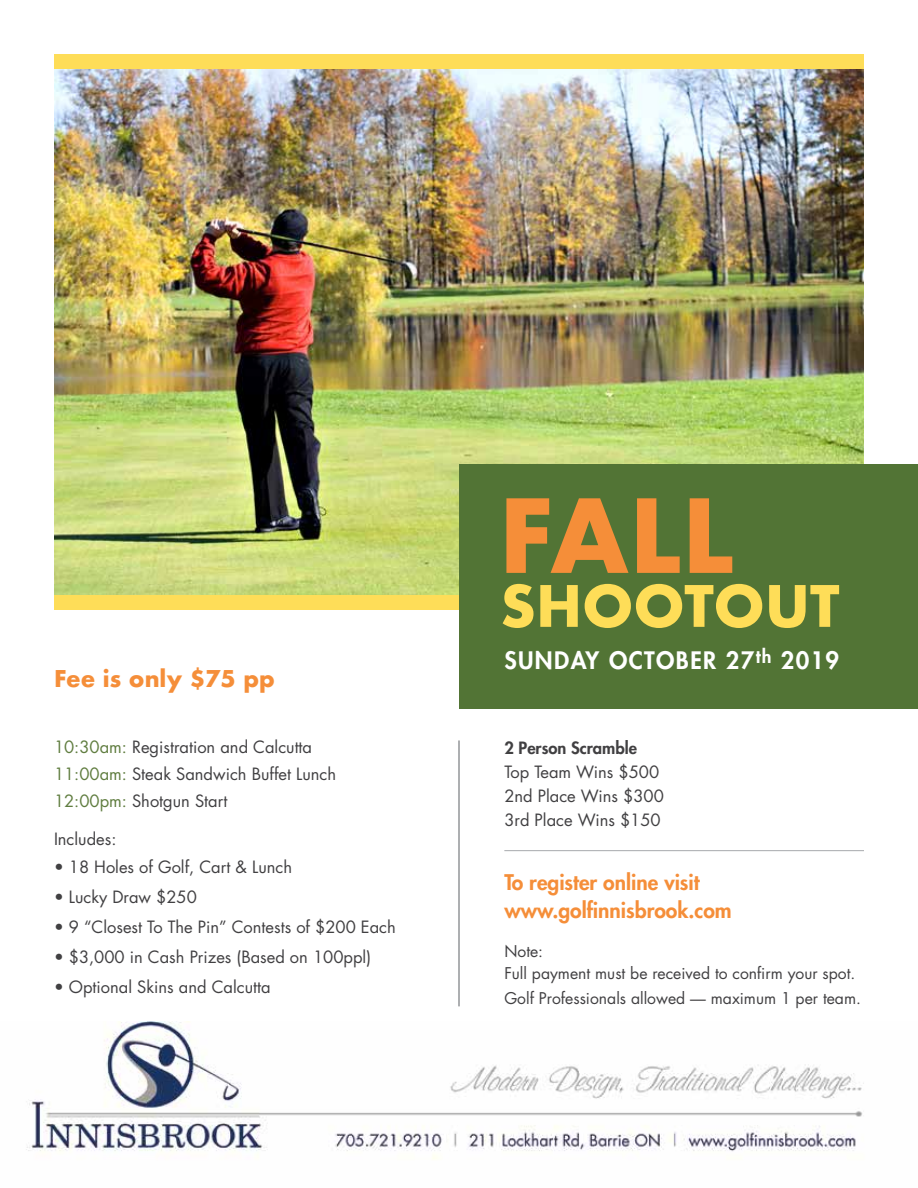
<style>
.page{position:relative;width:918px;height:1188px;background:#fff}
.page>*{position:absolute;margin:0;border:0;box-sizing:border-box;transform-origin:0 0}
.t1{font:700 98.85px "Futura";color:#f58e39}
.t2{font:700 55.5px "Futura";color:#fedd58}
.t3{font:800 23.4px "Futura";letter-spacing:.06em;color:#fff}
.t4{font:700 22.5px "Futura";color:#f58e39}
.t5{font:800 21px/27.6px "Futura";color:#f58e39}
.t6{font:16.5px/27px "Futura";color:#414042}
.t7{font:800 16.5px "Futura";color:#414042}
.t8{font:15.75px/21.9px "Futura";color:#414042}
.s1{color:#607d40}
</style>
<div class="page">
<img style="left:54px;top:68px;width:810px;height:527px">
<img style="left:26px;top:1022px;width:838px;height:138px">
<div style="left:54px;top:54px;width:810px;height:14px;background:#fedd58"></div>
<div style="left:54px;top:595px;width:436px;height:14px;background:#fedd58"></div>
<div style="left:459px;top:464px;width:459px;height:244px;background:#527435"></div>
<hr style="left:458px;top:740px;width:2px;height:266px;background:#939598">
<hr style="left:504px;top:850px;width:360px;height:1px;background:#a7a9ac">
<h3 class="t4" style="left:54px;top:663px;width:222px">Fee is only $75 pp</h3>
<p class="t6" style="left:54px;top:734px;width:284px"><span class="s1">10:30am:</span> Registration and Calcutta<br><span class="s1">11:00am:</span> Steak Sandwich Buffet Lunch<br><span class="s1">12:00pm:</span> Shotgun Start</p>
<p class="t6" style="left:54px;top:825px;width:64px">Includes:</p>
<p class="t6" style="left:54px;top:854px;width:240px">• 18 Holes of Golf, Cart &amp; Lunch</p>
<p class="t6" style="left:54px;top:884px;width:144px">• Lucky Draw $250</p>
<p class="t6" style="left:54px;top:914px;width:343px">• 9 “Closest To The Pin” Contests of $200 Each</p>
<p class="t6" style="left:54px;top:944px;width:319px">• $3,000 in Cash Prizes (Based on 100ppl)</p>
<p class="t6" style="left:54px;top:974px;width:218px">• Optional Skins and Calcutta</p>
<h1 class="t1" style="left:499px;top:464px;width:237px">FALL</h1>
<h2 class="t2" style="left:500px;top:566px;width:341px">SHOOTOUT</h2>
<h3 class="t3" style="left:504px;top:644px;width:336px">SUNDAY OCTOBER 27<sup>th</sup> 2019</h3>
<p class="t7" style="left:504px;top:737px;width:134px">2 Person Scramble</p>
<p class="t6" style="left:504px;top:759px;width:161px;line-height:24px">Top Team Wins $500<br>2nd Place Wins $300<br>3rd Place Wins $150</p>
<p class="t5" style="left:504px;top:868px;width:229px">To register online visit www.golfinnisbrook.com</p>
<p class="t8" style="left:504px;top:940px;width:353px">Note:<br>Full payment must be received to confirm your spot.</p>
<p class="t8" style="left:504px;top:987px;width:358px">Golf Professionals allowed — maximum 1 per team.</p>
</div>
